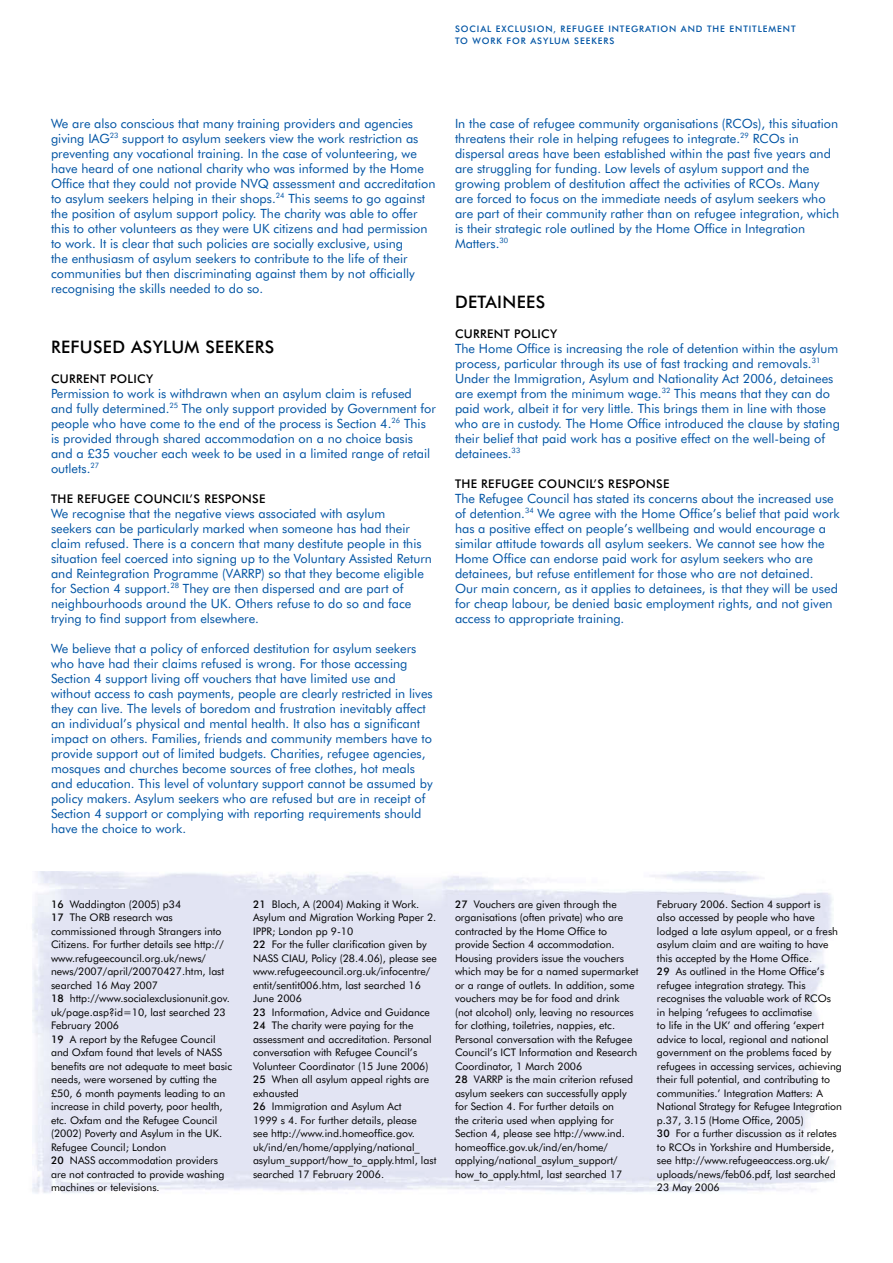
<style>
.page{position:relative;width:893px;height:1263px;background:#fff}
.page>*{position:absolute;margin:0;border:0;box-sizing:border-box;transform-origin:0 0}
.A_Futura_Heads{font:500 17.25px "Futura BT";letter-spacing:.02em;color:#000}
.Futura_main_text{font:12.75px/15px "Futura BT";color:#0054a4}
.B_Futura_Heads{font:500 12px "Futura BT";letter-spacing:.025em;color:#000}
.Notes_Style{font:10.5px/13.5px "Futura BT";color:#000}
.Proforma_main_text{font:500 9px "Futura BT";letter-spacing:.1em;color:#0054a4}
.s1{font-weight:500}
</style>
<div class="page">
<p class="Proforma_main_text" style="left:455px;top:24px;width:21px">SOCIAL</p>
<p class="Proforma_main_text" style="left:496px;top:24px;width:123px">EXCLUSION, REFUGEE INTE</p>
<p class="Proforma_main_text" style="left:631px;top:24px;width:14px">GRATI</p>
<p class="Proforma_main_text" style="left:660px;top:24px;width:29px">ON AND</p>
<p class="Proforma_main_text" style="left:707px;top:24px;width:7px">THE</p>
<p class="Proforma_main_text" style="left:729px;top:24px;width:12px">ENTITLE</p>
<p class="Proforma_main_text" style="left:769px;top:24px;width:16px">MENT</p>
<p class="Proforma_main_text" style="left:455px;top:36px;width:150px">TO WORK FOR ASYLUM SEE KERS</p>
<p class="Futura_main_text" style="left:51px;top:115px;width:386px">We are also conscious that many training providers and agencies giving IAG<sup>23</sup> support to asylum seekers view the work restriction as preventing any vocational training. In the case of volunteering, we have heard of one national charity who was informed by the Home Office that they could not provide NVQ assessment and accreditation to asylum seekers helping in their shops.<sup>24</sup> This seems to go against the position of asylum support policy. The charity was able to offer this to other volunteers as they were UK citizens and had permission to work. It is clear that such policies are socially exclusive, using<br>the enthusiasm of asylum seekers to contribute to the life of their communities but then discriminating against them by not officially recognising the skills needed to do so.</p>
<p class="A_Futura_Heads" style="left:51px;top:336px;width:54px">REFUSED</p>
<p class="A_Futura_Heads" style="left:131px;top:336px;width:125px">ASYLUM SEE KERS</p>
<p class="B_Futura_Heads" style="left:51px;top:371px;width:27px">CURRENT</p>
<p class="B_Futura_Heads" style="left:110px;top:371px;width:45px">POLICY</p>
<p class="Futura_main_text" style="left:51px;top:385px;width:386px">Permission to work is withdrawn when an asylum claim is refused and fully determined.<sup>25</sup> The only support provided by Government for people who have come to the end of the process is Section 4.<sup>26</sup> This is provided through shared accommodation on a no choice basis and a £35 voucher each week to be used in a limited range of retail outlets.<sup>27</sup></p>
<p class="B_Futura_Heads" style="left:51px;top:491px;width:120px">THE REFUGEE COUNCIL</p>
<p class="B_Futura_Heads" style="left:190px;top:491px;width:61px">’S RESPONSE</p>
<p class="Futura_main_text" style="left:51px;top:505px;width:383px">We recognise that the negative views associated with asylum<br>seekers can be particularly marked when someone has had their claim refused. There is a concern that many destitute people in this situation feel coerced into signing up to the Voluntary Assisted Return and Reintegration Programme (VARRP) so that they become eligible for Section 4 support.<sup>28</sup> They are then dispersed and are part of neighbourhoods around the UK. Others refuse to do so and face trying to find support from elsewhere.</p>
<p class="Futura_main_text" style="left:51px;top:640px;width:383px">We believe that a policy of enforced destitution for asylum seekers who have had their claims refused is wrong. For those accessing Section 4 support living off vouchers that have limited use and without access to cash payments, people are clearly restricted in lives they can live. The levels of boredom and frustration inevitably affect an individual’s physical and mental health. It also has a significant impact on others. Families, friends and community members have to provide support out of limited budgets. Charities, refugee agencies, mosques and churches become sources of free clothes, hot meals and education. This level of voluntary support cannot be assumed by policy makers. Asylum seekers who are refused but are in receipt of Section 4 support or complying with reporting requirements should have the choice to work.</p>
<p class="Futura_main_text" style="left:455px;top:115px;width:386px">In the case of refugee community organisations (RCOs), this situation threatens their role in helping refugees to integrate.<sup>29</sup> RCOs in dispersal areas have been established within the past five years and are struggling for funding. Low levels of asylum support and the growing problem of destitution affect the activities of RCOs. Many are forced to focus on the immediate needs of asylum seekers who are part of their community rather than on refugee integration, which is their strategic role outlined by the Home Office in Integration Matters.<sup>30</sup></p>
<p class="A_Futura_Heads" style="left:455px;top:291px;width:24px">DETAINEES</p>
<p class="B_Futura_Heads" style="left:455px;top:326px;width:27px">CURRENT</p>
<p class="B_Futura_Heads" style="left:514px;top:326px;width:45px">POLICY</p>
<p class="Futura_main_text" style="left:455px;top:340px;width:386px">The Home Office is increasing the role of detention within the asylum process, particular through its use of fast tracking and removals.<sup>31<br></sup>Under the Immigration, Asylum and Nationality Act 2006, detainees are exempt from the minimum wage.<sup>32</sup> This means that they can do paid work, albeit it for very little. This brings them in line with those who are in custody. The Home Office introduced the clause by stating their belief that paid work has a positive effect on the well-being of detainees.<sup>33</sup></p>
<p class="B_Futura_Heads" style="left:455px;top:476px;width:120px">THE REFUGEE COUNCIL</p>
<p class="B_Futura_Heads" style="left:594px;top:476px;width:61px">’S RESPONSE</p>
<p class="Futura_main_text" style="left:455px;top:490px;width:386px">The Refugee Council has stated its concerns about the increased use of detention.<sup>34</sup> We agree with the Home Office’s belief that paid work has a positive effect on people’s wellbeing and would encourage a similar attitude towards all asylum seekers. We cannot see how the Home Office can endorse paid work for asylum seekers who are detainees, but refuse entitlement for those who are not detained.<br>Our main concern, as it applies to detainees, is that they will be used for cheap labour, be denied basic employment rights, and not given access to appropriate training.</p>
<p class="Notes_Style" style="left:51px;top:897px;width:132px"><span class="s1">16</span> Waddington (2005) p34</p>
<p class="Notes_Style" style="left:51px;top:910px;width:175px"><span class="s1">17</span> The ORB research was commissioned through Strangers into Citizens. For further details see http:// www.refugeecouncil.org.uk/news/ news/2007/april/20070427.htm, last searched 16 May 2007</p>
<p class="Notes_Style" style="left:51px;top:991px;width:180px"><span class="s1">18</span> http://www.socialexclusionunit.gov. uk/page.asp?id=10, last searched 23<br>February 2006</p>
<p class="Notes_Style" style="left:51px;top:1032px;width:183px"><span class="s1">19</span> A report by the Refugee Council and Oxfam found that levels of NASS benefits are not adequate to meet basic needs, were worsened by cutting the £50, 6 month payments leading to an increase in child poverty, poor health, etc. Oxfam and the Refugee Council (2002) Poverty and Asylum in the UK.<br>Refugee Council; London</p>
<p class="Notes_Style" style="left:51px;top:1153px;width:175px"><span class="s1">20</span> NASS accommodation providers are not contracted to provide washing machines or televisions.</p>
<p class="Notes_Style" style="left:253px;top:897px;width:185px"><span class="s1">21</span> Bloch, A (2004) Making it Work.<br>Asylum and Migration Working Paper 2.<br>IPPR; London pp 9-10</p>
<p class="Notes_Style" style="left:253px;top:937px;width:185px"><span class="s1">22</span> For the fuller clarification given by NASS CIAU, Policy (28.4.06), please see www.refugeecouncil.org.uk/infocentre/ entit/sentit006.htm, last searched 16<br>June 2006</p>
<p class="Notes_Style" style="left:253px;top:1005px;width:179px"><span class="s1">23</span> Information, Advice and Guidance</p>
<p class="Notes_Style" style="left:253px;top:1018px;width:180px"><span class="s1">24</span> The charity were paying for the assessment and accreditation. Personal conversation with Refugee Council’s Volunteer Coordinator (15 June 2006)</p>
<p class="Notes_Style" style="left:253px;top:1072px;width:178px"><span class="s1">25</span> When all asylum appeal rights are exhausted</p>
<p class="Notes_Style" style="left:253px;top:1099px;width:185px"><span class="s1">26</span> Immigration and Asylum Act<br>1999 s 4. For further details, please<br>see http://www.ind.homeoffice.gov. uk/ind/en/home/applying/national_ asylum_support/how_to_apply.html, last searched 17 February 2006.</p>
<p class="Notes_Style" style="left:455px;top:897px;width:185px"><span class="s1">27</span> Vouchers are given through the organisations (often private) who are contracted by the Home Office to provide Section 4 accommodation.<br>Housing providers issue the vouchers which may be for a named supermarket or a range of outlets. In addition, some vouchers may be for food and drink (not alcohol) only, leaving no resources for clothing, toiletries, nappies, etc.<br>Personal conversation with the Refugee Council’s ICT Information and Research Coordinator, 1 March 2006</p>
<p class="Notes_Style" style="left:455px;top:1072px;width:180px"><span class="s1">28</span> VARRP is the main criterion refused asylum seekers can successfully apply for Section 4. For further details on<br>the criteria used when applying for Section 4, please see http://www.ind. homeoffice.gov.uk/ind/en/home/ applying/national_asylum_support/ how_to_apply.html, last searched 17</p>
<p class="Notes_Style" style="left:657px;top:897px;width:183px">February 2006. Section 4 support is also accessed by people who have lodged a late asylum appeal, or a fresh asylum claim and are waiting to have this accepted by the Home Office.</p>
<p class="Notes_Style" style="left:657px;top:964px;width:186px"><span class="s1">29</span> As outlined in the Home Office’s refugee integration strategy. This recognises the valuable work of RCOs in helping ‘refugees to acclimatise<br>to life in the UK’ and offering ‘expert advice to local, regional and national government on the problems faced by refugees in accessing services, achieving their full potential, and contributing to communities.’ Integration Matters: A National Strategy for Refugee Integration p.37, 3.15 (Home Office, 2005)</p>
<p class="Notes_Style" style="left:657px;top:1126px;width:181px"><span class="s1">30</span> For a further discussion as it relates to RCOs in Yorkshire and Humberside, see http://www.refugeeaccess.org.uk/ uploads/news/feb06.pdf, last searched 23 May 2006</p>
</div>
